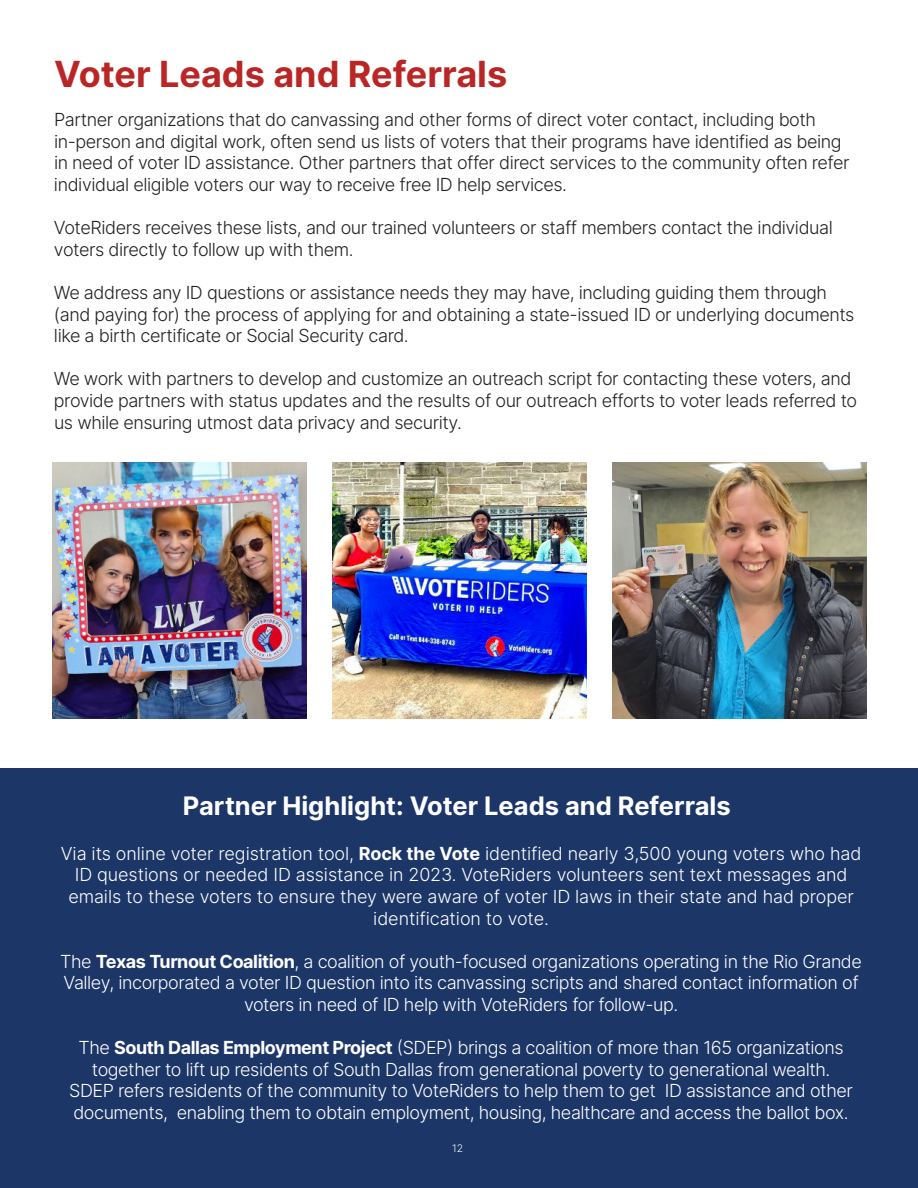
<style>
.page{position:relative;width:918px;height:1188px;background:#fff}
.page>*{position:absolute;margin:0;border:0;box-sizing:border-box;transform-origin:0 0}
.t1{font:700 36px "Inter";color:#ba2625}
.t2{font:700 25.5px "Inter";color:#fff}
.t3{font:300 18px/21.6px "Inter";letter-spacing:-.025em;color:#231f20}
.t4{font:300 18px/21.6px "Inter";letter-spacing:-.025em;color:#fff;text-align:center}
.t5{font:300 18px/21.6px "Inter";letter-spacing:-.005em;color:#fff;text-align:center}
.t6{font:300 10.5px "Inter";color:#f3fafe}
.s1{font-weight:700}
</style>
<div class="page">
<div style="left:0;top:768px;width:918px;height:420px;background:#1c3667"></div>
<img style="left:52px;top:463px;width:255px;height:255px">
<img style="left:332px;top:463px;width:255px;height:255px">
<img style="left:612px;top:463px;width:255px;height:255px">
<h1 class="t1" style="left:54px;top:52px;width:455px">Voter Leads and Referrals</h1>
<p class="t3" style="left:54px;top:109px;width:797px">Partner organizations that do canvassing and other forms of direct voter contact, including both in-person and digital work, often send us lists of voters that their programs have identified as being in need of voter ID assistance. Other partners that offer direct services to the community often refer individual eligible voters our way to receive free ID help services.</p>
<p class="t3" style="left:54px;top:217px;width:780px">VoteRiders receives these lists, and our trained volunteers or staff members contact the individual voters directly to follow up with them.</p>
<p class="t3" style="left:54px;top:282px;width:802px">We address any ID questions or assistance needs they may have, including guiding them through (and paying for) the process of applying for and obtaining a state-issued ID or underlying documents like a birth certificate or Social Security card.</p>
<p class="t3" style="left:54px;top:368px;width:805px">We work with partners to develop and customize an outreach script for contacting these voters, and provide partners with status updates and the results of our outreach efforts to voter leads referred to us while ensuring utmost data privacy and security.</p>
<h2 class="t2" style="left:183px;top:791px;width:549px">Partner Highlight: Voter Leads and Referrals</h2>
<p class="t5" style="left:61px;top:842px;width:802px">Via its online voter registration tool, <span class="s1">Rock the Vote</span> identified nearly 3,500 young voters who had ID questions or needed ID assistance in 2023. VoteRiders volunteers sent text messages and emails to these voters to ensure they were aware of voter ID laws in their state and had proper identification to vote.</p>
<p class="t4" style="left:60px;top:950px;width:803px">The <span class="s1">Texas Turnout Coalition</span>, a coalition of youth-focused organizations operating in the Rio Grande<br>Valley, incorporated a voter ID question into its canvassing scripts and shared contact information of voters in need of ID help with VoteRiders for follow-up.</p>
<p class="t4" style="left:69px;top:1037px;width:785px">The <span class="s1">South Dallas Employment Project</span> (SDEP) brings a coalition of more than 165 organizations together to lift up residents of South Dallas from generational poverty to generational wealth.<br>SDEP refers residents of the community to VoteRiders to help them to get ID assistance and other documents, enabling them to obtain employment, housing, healthcare and access the ballot box.</p>
<p class="t6" style="left:452px;top:1142px;width:12px">12</p>
</div>
